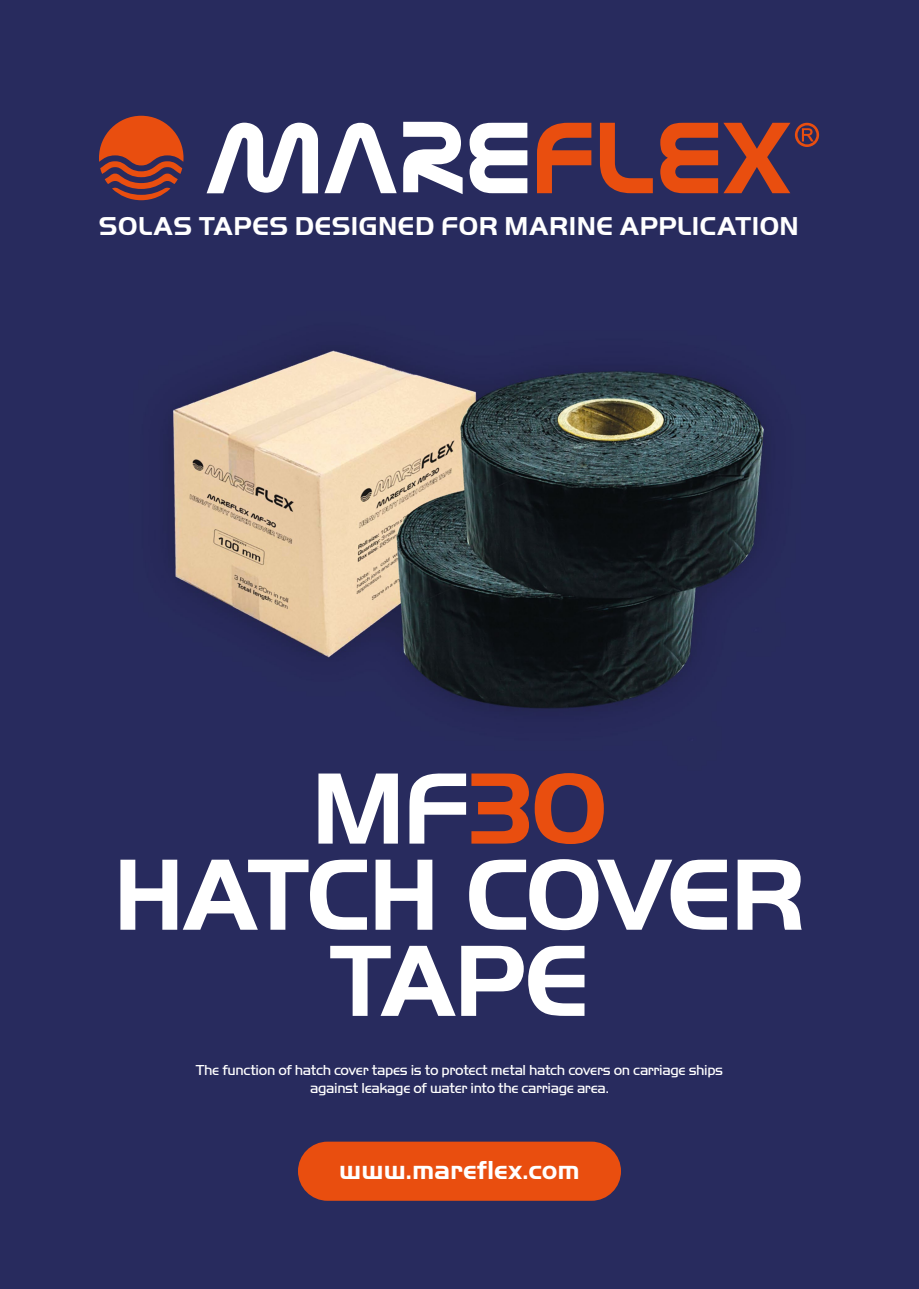
<style>
.page{position:relative;width:919px;height:1289px;background:#fff}
.page>*{position:absolute;margin:0;border:0;box-sizing:border-box;transform-origin:0 0}
.t1{font:105px/86.1px "Handel Got D Bol A SPE";letter-spacing:-.02em;color:#fff;text-align:center}
.t2{font:27px "Handel Got D Bol A SPE";color:#fff}
.t3{font:700 26.85px "Handel Got D";letter-spacing:.02em;color:#fff}
.t4{font:300 15px/18px "Handel Got D";letter-spacing:-.025em;color:#fff;text-align:center}
.s1{color:#e94e0f}
</style>
<div class="page">
<img style="left:0;top:0;width:918px;height:1288px">
<div style="left:298px;top:1141px;width:323px;height:59px;background:#e94e0f;border-radius:30px"></div>
<svg style="left:660px;top:123px;width:159px;height:70px;background:#833b38"></svg>
<svg style="left:600px;top:123px;width:52px;height:70px;background:#76393e"></svg>
<svg style="left:537px;top:123px;width:54px;height:70px;background:#923e32"></svg>
<svg style="left:469px;top:123px;width:58px;height:70px"></svg>
<svg style="left:403px;top:122px;width:59px;height:72px"></svg>
<svg style="left:324px;top:123px;width:72px;height:70px"></svg>
<svg style="left:206px;top:123px;width:112px;height:70px"></svg>
<svg style="left:99px;top:116px;width:84px;height:84px;background:#993f2f"></svg>
<h3 class="t3" style="left:99px;top:210px;width:701px">SOLAS TAPES DESIGNED FOR MARINE APPLICATION</h3>
<h1 class="t1" style="left:113px;top:766px;width:693px">MF<span class="s1">30<br></span>HATCH COVER<br>TAPE</h1>
<p class="t4" style="left:196px;top:1061px;width:528px">The function of hatch cover tapes is to protect metal hatch covers on carriage ships against leakage of water into the carriage area.</p>
<h2 class="t2" style="left:339px;top:1154px;width:242px">www.mareflex.com</h2>
</div>
